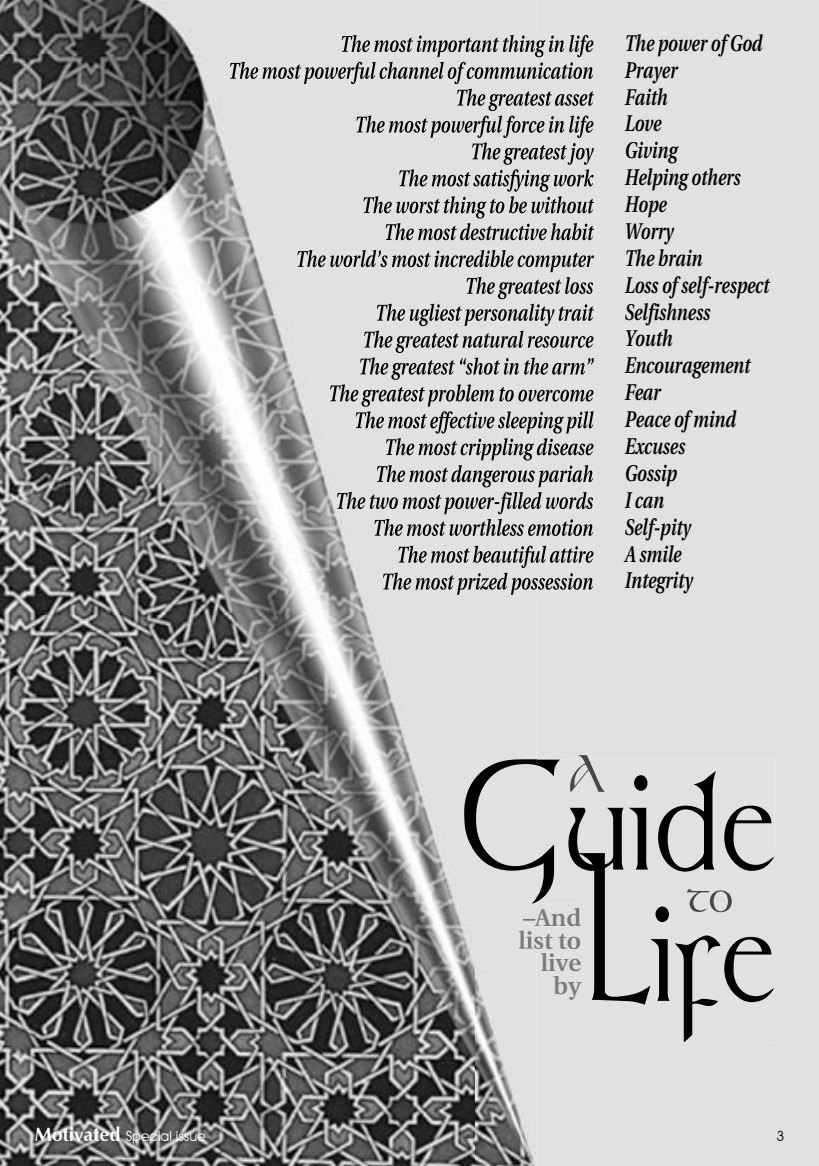
<style>
.page{position:relative;width:819px;height:1166px;background:#fff}
.page>*{position:absolute;margin:0;border:0;box-sizing:border-box;transform-origin:0 0}
.t1{font:157.5px "Stonehenge";letter-spacing:.01em;color:#000;scale:.87 1}
.t2{font:52.5px "Stonehenge";color:#474848}
.t3{font:600 24.5px/22.8px "Utopia";color:#7b7c7c;text-align:right}
.t4{font:italic 600 22.75px/26.9px "Utopia";color:#000;scale:.76 1}
.t5{font:14px "Avant Garde IT Cby BT";color:#fff}
.t6{font:14px "Avant Garde IT Cby BT";color:#000}
.s1{font-family:"Zapf Humanist 601 BT";font-weight:700;font-size:19.25px}
</style>
<div class="page">
<div style="left:536px;top:0;width:283px;height:1166px;background:#e0e1e1"></div>
<svg style="left:536px;top:35px;width:57px;height:22px"></svg>
<svg style="left:536px;top:62px;width:57px;height:22px"></svg>
<svg style="left:536px;top:89px;width:58px;height:22px"></svg>
<svg style="left:536px;top:116px;width:57px;height:22px"></svg>
<svg style="left:536px;top:142px;width:57px;height:23px"></svg>
<svg style="left:536px;top:169px;width:57px;height:23px"></svg>
<svg style="left:536px;top:196px;width:58px;height:23px"></svg>
<svg style="left:536px;top:223px;width:58px;height:17px"></svg>
<svg style="left:536px;top:250px;width:58px;height:22px"></svg>
<svg style="left:536px;top:277px;width:57px;height:22px"></svg>
<svg style="left:536px;top:304px;width:58px;height:22px"></svg>
<svg style="left:536px;top:331px;width:57px;height:22px"></svg>
<svg style="left:536px;top:357px;width:58px;height:23px"></svg>
<svg style="left:536px;top:384px;width:57px;height:23px"></svg>
<svg style="left:536px;top:411px;width:57px;height:23px"></svg>
<svg style="left:536px;top:438px;width:57px;height:22px"></svg>
<svg style="left:536px;top:465px;width:57px;height:22px"></svg>
<svg style="left:536px;top:492px;width:57px;height:22px"></svg>
<svg style="left:536px;top:519px;width:57px;height:17px"></svg>
<svg style="left:536px;top:546px;width:57px;height:22px"></svg>
<svg style="left:536px;top:572px;width:57px;height:23px"></svg>
<div style="left:536px;top:759px;width:238px;height:283px;background:#e0e1e1"></div>
<svg style="left:578px;top:853px;width:196px;height:51px;fill:#e0e1e1"></svg>
<div style="left:536px;top:908px;width:42px;height:18px;background:#e0e1e1"></div>
<hr style="left:578px;top:908px;width:3px;height:18px;background:#7b7c7c">
<div style="left:536px;top:930px;width:42px;height:19px;background:#e0e1e1"></div>
<hr style="left:578px;top:930px;width:3px;height:19px;background:#7b7c7c">
<div style="left:541px;top:953px;width:37px;height:19px;background:#e0e1e1"></div>
<hr style="left:578px;top:953px;width:3px;height:19px;background:#7b7c7c">
<div style="left:554px;top:976px;width:24px;height:24px;background:#e0e1e1"></div>
<hr style="left:578px;top:976px;width:3px;height:24px;background:#7b7c7c">
<img style="left:0;top:615px;width:476px;height:551px">
<img style="left:476px;top:904px;width:60px;height:262px">
<img style="left:0;top:54px;width:477px;height:561px">
<img style="left:0;top:0;width:477px;height:54px">
<img style="left:342px;top:35px;width:194px;height:22px">
<img style="left:230px;top:62px;width:306px;height:22px">
<img style="left:457px;top:89px;width:79px;height:22px">
<img style="left:356px;top:116px;width:180px;height:22px">
<img style="left:472px;top:142px;width:64px;height:23px">
<img style="left:399px;top:169px;width:137px;height:23px">
<img style="left:363px;top:196px;width:173px;height:23px">
<img style="left:385px;top:223px;width:151px;height:17px">
<img style="left:297px;top:250px;width:239px;height:22px">
<img style="left:466px;top:277px;width:70px;height:22px">
<img style="left:377px;top:304px;width:159px;height:22px">
<img style="left:364px;top:331px;width:172px;height:22px">
<img style="left:360px;top:357px;width:176px;height:23px">
<img style="left:330px;top:384px;width:206px;height:23px">
<img style="left:355px;top:411px;width:181px;height:23px">
<img style="left:386px;top:438px;width:150px;height:22px">
<img style="left:377px;top:465px;width:159px;height:22px">
<img style="left:337px;top:492px;width:199px;height:22px">
<img style="left:374px;top:519px;width:162px;height:17px">
<img style="left:398px;top:546px;width:138px;height:22px">
<img style="left:383px;top:572px;width:153px;height:23px">
<img style="left:464px;top:759px;width:72px;height:145px">
<img style="left:523px;top:908px;width:13px;height:18px">
<img style="left:519px;top:930px;width:17px;height:19px">
<p class="t4" style="left:624px;top:30px;width:192px">The power of God<br>Prayer<br>Faith<br>Love<br>Giving<br>Helping others<br>Hope<br>Worry<br>The brain<br>Loss of self-respect<br>Selfishness<br>Youth<br>Encouragement<br>Fear<br>Peace of mind<br>Excuses<br>Gossip<br>I can<br>Self-pity<br>A smile<br>Integrity</p>
<h2 class="t2" style="left:568px;top:742px;width:37px">A</h2>
<h1 class="t1" style="left:460px;top:722px;width:364px">Guide</h1>
<h1 class="t1" style="left:584px;top:853px;width:222px">Life</h1>
<h2 class="t2" style="left:687px;top:862px;width:47px">to</h2>
<p class="t3" style="left:523px;top:906px;width:60px">–And</p>
<p class="t3" style="left:518px;top:929px;width:64px">list to live by</p>
<p class="t5" style="left:35px;top:1127px;width:172px"><span class="s1">Motivated</span> Special issue</p>
<p class="t6" style="left:776px;top:1127px;width:9px">3</p>
</div>
